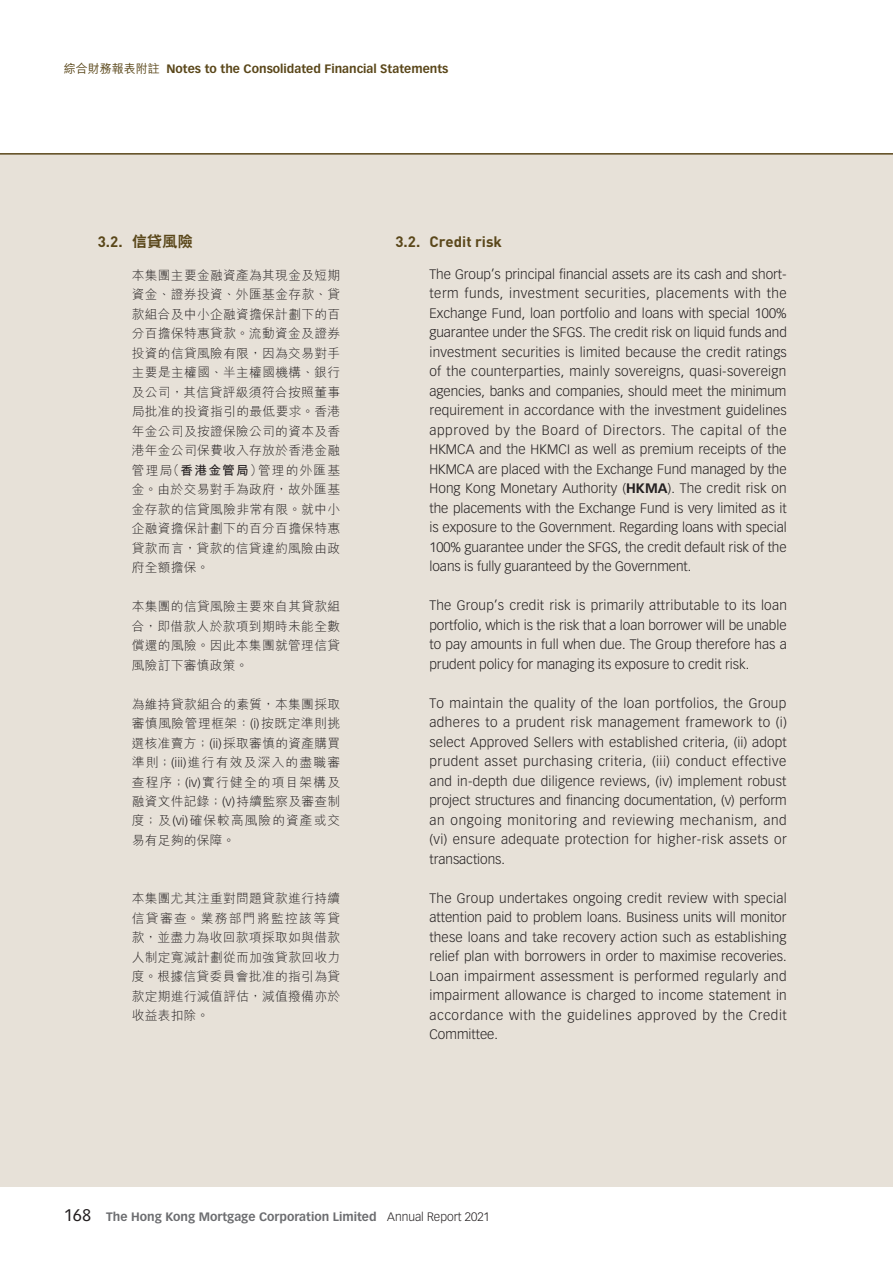
<style>
.page{position:relative;width:893px;height:1263px;background:#fff}
.page>*{position:absolute;margin:0;border:0;box-sizing:border-box;transform-origin:0 0}
.t1{font:16.5px "Vectora LT Std";color:#231f20}
.t2{font:700 15px "DIN";color:#5a471a}
.t3{font:300 13.5px/19.5px "Vectora LT Std";color:#231f20;text-align:justify}
.t4{font:300 12.75px/19.5px "M Hei HK";letter-spacing:.025em;color:#231f20;text-align:justify}
.t5{font:700 12px "Vectora LT Std";color:#6c6d70}
.t6{font:700 12px "Vectora LT Std";color:#5a471a}
.s1{font-family:"M Hei HK";font-weight:500}
.s2{font-family:"C Hei 2 HK";font-weight:800}
.s3{font-weight:700}
.s4{font-family:"Vectora LT Std"}
.s5{font-weight:300;color:#231f20}
</style>
<div class="page">
<div style="left:0;top:154px;width:893px;height:1032px;background:#e7e1d8"></div>
<hr style="left:0;top:153px;width:893px;height:2px;background:#5a471a">
<p class="t6" style="left:64px;top:62px;width:386px"><span class="s1">綜合財務報表附註</span> Notes to the Consolidated Financial Statements</p>
<h1 class="t2" style="left:98px;top:232px;width:96px">3.2. <span class="s2">信貸風險</span></h1>
<p class="t4" style="left:132px;top:265px;width:210px">本集團主要金融資產為其現金及短期資金、證券投資、外匯基金存款、貸款組合及中小企融資擔保計劃下的百分百擔保特惠貸款。流動資金及證券投資的信貸風險有限，因為交易對手主要是主權國、半主權國機構、銀行及公司，其信貸評級須符合按照董事局批准的投資指引的最低要求。香港年金公司及按證保險公司的資本及香港年金公司保費收入存放於香港金融管理局（<span class="s3">香港金管局</span>）管理的外匯基金。由於交易對手為政府，故外匯基金存款的信貸風險非常有限。就中小企融資擔保計劃下的百分百擔保特惠貸款而言，貸款的信貸違約風險由政府全額擔保。</p>
<p class="t4" style="left:132px;top:596px;width:210px">本集團的信貸風險主要來自其貸款組合，即借款人於款項到期時未能全數償還的風險。因此本集團就管理信貸風險訂下審慎政策。</p>
<p class="t4" style="left:132px;top:694px;width:210px">為維持貸款組合的素質，本集團採取審慎風險管理框架：<span class="s4">(i)</span>按既定準則挑選核准賣方；<span class="s4">(ii)</span>採取審慎的資產購買準則；<span class="s4">(iii)</span>進行有效及深入的盡職審查程序；<span class="s4">(iv)</span>實行健全的項目架構及融資文件記錄；<span class="s4">(v)</span>持續監察及審查制度；及<span class="s4">(vi)</span>確保較高風險的資產或交易有足夠的保障。</p>
<p class="t4" style="left:132px;top:889px;width:210px">本集團尤其注重對問題貸款進行持續信貸審查。業務部門將監控該等貸款，並盡力為收回款項採取如與借款人制定寬減計劃從而加強貸款回收力度。根據信貸委員會批准的指引為貸款定期進行減值評估，減值撥備亦於收益表扣除。</p>
<h1 class="t2" style="left:395px;top:231px;width:108px">3.2. Credit risk</h1>
<p class="t3" style="left:429px;top:265px;width:359px">The Group’s principal financial assets are its cash and short&shy;term funds, investment securities, placements with the Exchange Fund, loan portfolio and loans with special 100% guarantee under the SFGS. The credit risk on liquid funds and investment securities is limited because the credit ratings of the counterparties, mainly sovereigns, quasi-sovereign agencies, banks and companies, should meet the minimum requirement in accordance with the investment guidelines approved by the Board of Directors. The capital of the HKMCA and the HKMCI as well as premium receipts of the HKMCA are placed with the Exchange Fund managed by the Hong Kong Monetary Authority (<span class="s3">HKMA</span>). The credit risk on the placements with the Exchange Fund is very limited as it is exposure to the Government. Regarding loans with special 100% guarantee under the SFGS, the credit default risk of the loans is fully guaranteed by the Government.</p>
<p class="t3" style="left:429px;top:596px;width:359px">The Group’s credit risk is primarily attributable to its loan portfolio, which is the risk that a loan borrower will be unable to pay amounts in full when due. The Group therefore has a prudent policy for managing its exposure to credit risk.</p>
<p class="t3" style="left:429px;top:693px;width:359px">To maintain the quality of the loan portfolios, the Group adheres to a prudent risk management framework to (i) select Approved Sellers with established criteria, (ii) adopt prudent asset purchasing criteria, (iii) conduct effective and in-depth due diligence reviews, (iv) implement robust project structures and financing documentation, (v) perform an ongoing monitoring and reviewing mechanism, and (vi) ensure adequate protection for higher-risk assets or transactions.</p>
<p class="t3" style="left:429px;top:888px;width:359px">The Group undertakes ongoing credit review with special attention paid to problem loans. Business units will monitor these loans and take recovery action such as establishing relief plan with borrowers in order to maximise recoveries.<br>Loan impairment assessment is performed regularly and impairment allowance is charged to income statement in accordance with the guidelines approved by the Credit Committee.</p>
<p class="t1" style="left:64px;top:1205px;width:29px">168</p>
<p class="t5" style="left:106px;top:1209px;width:385px">The Hong Kong Mortgage Corporation Limited <span class="s5">Annual Report 2021</span></p>
</div>
